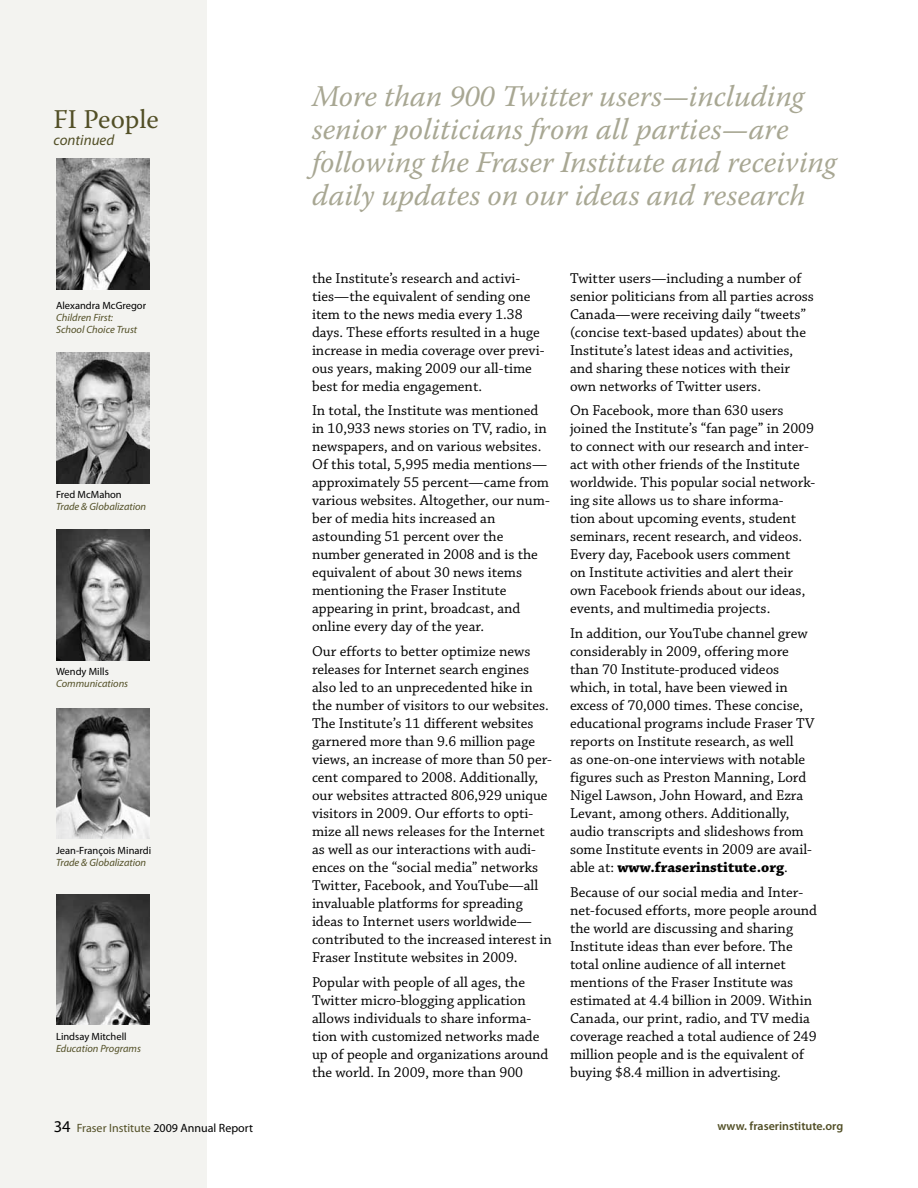
<style>
.page{position:relative;width:918px;height:1188px;background:#fff}
.page>*{position:absolute;margin:0;border:0;box-sizing:border-box;transform-origin:0 0}
.t1{font:italic 30px/33px "Warnock Pro";color:#a8a793}
.t2{font:27px "Warnock Pro";color:#524f26}
.t3{font:15px/18px "Chaparral Pro";color:#000}
.t4{font:italic 15px "Myriad Pro";color:#524f26}
.t5{font:12px "Myriad Pro";color:#000}
.t6{font:600 12px "Myriad Pro";color:#524f26}
.t7{font:italic 10.5px/12px "Myriad Pro";color:#524f26}
.t8{font:10.5px "Myriad Pro";color:#000}
.s1{font-weight:700}
.s2{font-size:16.5px}
.s3{color:#524f26}
</style>
<div class="page">
<div style="left:0;top:0;width:207px;height:1188px;background:#f3f3f0"></div>
<img style="left:56px;top:159px;width:94px;height:130px">
<img style="left:56px;top:353px;width:94px;height:130px">
<img style="left:56px;top:530px;width:94px;height:130px">
<img style="left:56px;top:708px;width:94px;height:131px">
<img style="left:56px;top:894px;width:94px;height:131px">
<h2 class="t2" style="left:54px;top:103px;width:107px">FI People</h2>
<p class="t4" style="left:54px;top:131px;width:62px">continued</p>
<p class="t8" style="left:56px;top:299px;width:92px">Alexandra McGregor</p>
<p class="t7" style="left:56px;top:312px;width:83px">Children First:<br>School Choice Trust</p>
<p class="t8" style="left:56px;top:488px;width:67px">Fred McMahon</p>
<p class="t7" style="left:56px;top:501px;width:92px">Trade &amp; Globalization</p>
<p class="t8" style="left:56px;top:665px;width:54px">Wendy Mills</p>
<p class="t7" style="left:56px;top:678px;width:74px">Communications</p>
<p class="t8" style="left:56px;top:844px;width:97px">Jean-François Minardi</p>
<p class="t7" style="left:56px;top:856px;width:92px">Trade &amp; Globalization</p>
<p class="t8" style="left:56px;top:1030px;width:72px">Lindsay Mitchell</p>
<p class="t7" style="left:56px;top:1042px;width:86px">Education Programs</p>
<h1 class="t1" style="left:312px;top:79px;width:526px">More than 900 Twitter users—including senior politicians from all parties—are following the Fraser Institute and receiving daily updates on our ideas and research</h1>
<p class="t3" style="left:312px;top:269px;width:234px">the Institute’s research and activi&shy;ties—the equivalent of sending one item to the news media every 1.38 days. These efforts resulted in a huge increase in media coverage over previ&shy;ous years, making 2009 our all-time best for media engagement.</p>
<p class="t3" style="left:312px;top:402px;width:239px">In total, the Institute was mentioned in 10,933 news stories on TV, radio, in newspapers, and on various websites.<br>Of this total, 5,995 media mentions— approximately 55 percent—came from various websites. Altogether, our num&shy;ber of media hits increased an astounding 51 percent over the number generated in 2008 and is the equivalent of about 30 news items mentioning the Fraser Institute appearing in print, broadcast, and online every day of the year.</p>
<p class="t3" style="left:312px;top:643px;width:242px">Our efforts to better optimize news releases for Internet search engines also led to an unprecedented hike in the number of visitors to our websites.<br>The Institute’s 11 different websites garnered more than 9.6 million page views, an increase of more than 50 per&shy;cent compared to 2008. Additionally, our websites attracted 806,929 unique visitors in 2009. Our efforts to opti&shy;mize all news releases for the Internet as well as our interactions with audi&shy;ences on the “social media” networks Twitter, Facebook, and YouTube—all invaluable platforms for spreading ideas to Internet users worldwide— contributed to the increased interest in Fraser Institute websites in 2009.</p>
<p class="t3" style="left:312px;top:974px;width:238px">Popular with people of all ages, the Twitter micro-blogging application allows individuals to share informa&shy;tion with customized networks made up of people and organizations around the world. In 2009, more than 900</p>
<p class="t3" style="left:570px;top:269px;width:246px">Twitter users—including a number of senior politicians from all parties across Canada—were receiving daily “tweets” (concise text-based updates) about the Institute’s latest ideas and activities, and sharing these notices with their own networks of Twitter users.</p>
<p class="t3" style="left:570px;top:402px;width:247px">On Facebook, more than 630 users joined the Institute’s “fan page” in 2009 to connect with our research and inter&shy;act with other friends of the Institute worldwide. This popular social network&shy;ing site allows us to share informa-<br>tion about upcoming events, student seminars, recent research, and videos.<br>Every day, Facebook users comment<br>on Institute activities and alert their own Facebook friends about our ideas, events, and multimedia projects.</p>
<p class="t3" style="left:570px;top:625px;width:246px">In addition, our YouTube channel grew considerably in 2009, offering more than 70 Institute-produced videos which, in total, have been viewed in excess of 70,000 times. These concise, educational programs include Fraser TV reports on Institute research, as well<br>as one-on-one interviews with notable figures such as Preston Manning, Lord Nigel Lawson, John Howard, and Ezra Levant, among others. Additionally, audio transcripts and slideshows from some Institute events in 2009 are avail&shy;able at: <span class="s1">www.fraserinstitute.org</span>.</p>
<p class="t3" style="left:570px;top:884px;width:249px">Because of our social media and Inter&shy;net-focused efforts, more people around the world are discussing and sharing Institute ideas than ever before. The total online audience of all internet mentions of the Fraser Institute was estimated at 4.4 billion in 2009. Within Canada, our print, radio, and TV media coverage reached a total audience of 249 million people and is the equivalent of buying $8.4 million in advertising.</p>
<p class="t5" style="left:54px;top:1120px;width:201px"><span class="s2">34</span> <span class="s3">Fraser Institute</span> 2009 Annual Report</p>
<p class="t6" style="left:717px;top:1118px;width:127px">www. fraserinstitute.org</p>
</div>
